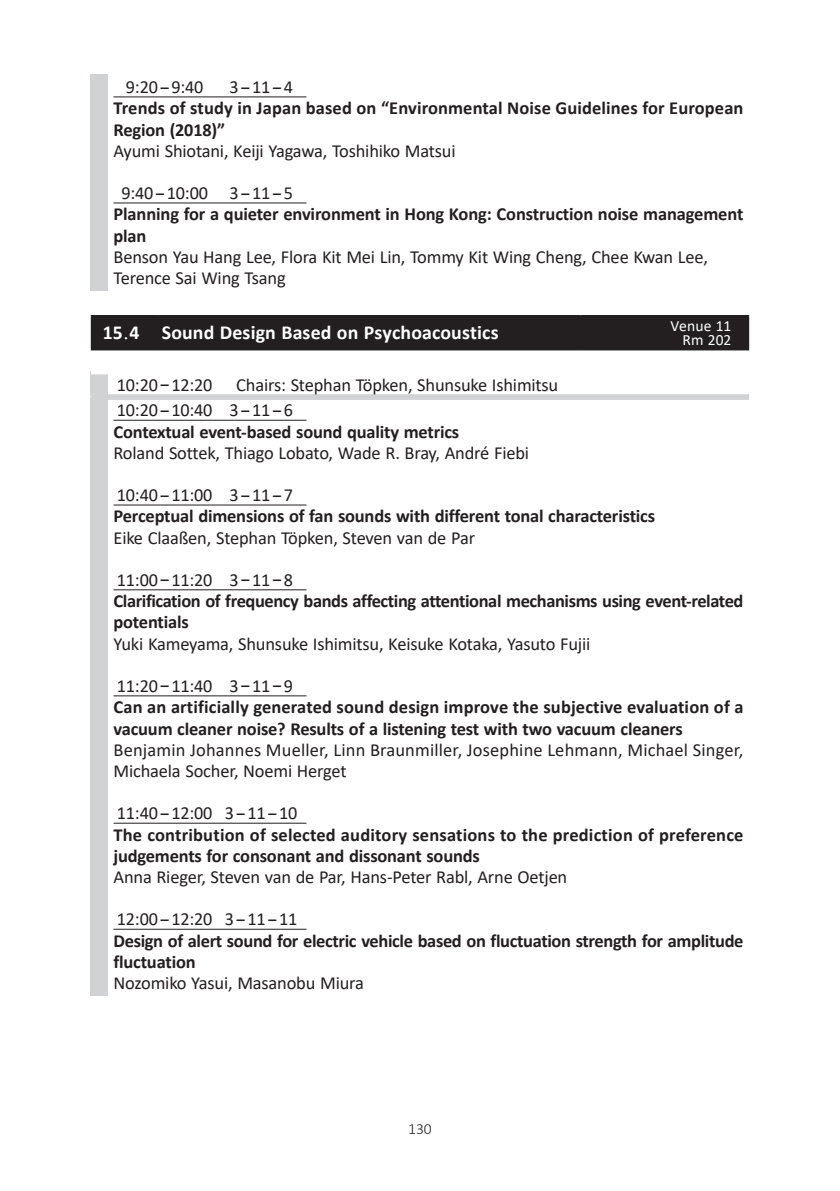
<style>
.page{position:relative;width:840px;height:1191px;background:#fff}
.page>*{position:absolute;margin:0;border:0;box-sizing:border-box;transform-origin:0 0}
.t1{font:700 19.8px "Calibri";letter-spacing:.005em;color:#fff}
.t2{font:700 18.4px/21.2px "Calibri";letter-spacing:-.01em;color:#231f20}
.t3{font:18.4px/21.2px "Calibri";letter-spacing:-.01em;color:#231f20}
.t4{font:700 18.4px/21.2px "Calibri";letter-spacing:.01em;color:#231f20}
.t5{font:18.4px/21.2px "Calibri";letter-spacing:.01em;color:#231f20}
.t6{font:15.6px/14.2px "Calibri";letter-spacing:.005em;color:#fff;text-align:right}
.t7{font:300 15.6px "Calibri";color:#231f20}
.s1{font-weight:400}
.s2{font-family:"Futo Go B101 Pro"}
.s3{font-family:"Ryumin Pro";font-weight:400}
.s4{font-family:"Futo Go B101 Pro";font-weight:700}
</style>
<div class="page">
<div style="left:91px;top:74px;width:17px;height:24px;background:#d1d2d4"></div>
<hr style="left:113px;top:96px;width:193px;height:1px;background:#231f20">
<div style="left:91px;top:96px;width:17px;height:46px;background:#d1d2d4"></div>
<div style="left:91px;top:139px;width:17px;height:45px;background:#d1d2d4"></div>
<div style="left:91px;top:180px;width:17px;height:24px;background:#d1d2d4"></div>
<hr style="left:113px;top:202px;width:193px;height:1px;background:#231f20">
<div style="left:91px;top:202px;width:17px;height:46px;background:#d1d2d4"></div>
<div style="left:91px;top:245px;width:17px;height:45px;background:#d1d2d4"></div>
<div style="left:91px;top:372px;width:17px;height:24px;background:#d1d2d4"></div>
<div style="left:91px;top:353px;width:657px;height:21px;background:#fff"></div>
<div style="left:91px;top:394px;width:657px;height:6px;background:#d1d2d4"></div>
<div style="left:91px;top:397px;width:17px;height:24px;background:#d1d2d4"></div>
<hr style="left:113px;top:420px;width:193px;height:1px;background:#231f20">
<div style="left:91px;top:420px;width:17px;height:24px;background:#d1d2d4"></div>
<div style="left:91px;top:441px;width:17px;height:45px;background:#d1d2d4"></div>
<div style="left:91px;top:482px;width:17px;height:24px;background:#d1d2d4"></div>
<hr style="left:113px;top:504px;width:193px;height:1px;background:#231f20">
<div style="left:91px;top:504px;width:17px;height:24px;background:#d1d2d4"></div>
<div style="left:91px;top:526px;width:17px;height:45px;background:#d1d2d4"></div>
<div style="left:91px;top:567px;width:17px;height:24px;background:#d1d2d4"></div>
<hr style="left:113px;top:589px;width:193px;height:1px;background:#231f20">
<div style="left:91px;top:589px;width:17px;height:45px;background:#d1d2d4"></div>
<div style="left:91px;top:632px;width:17px;height:45px;background:#d1d2d4"></div>
<div style="left:91px;top:673px;width:17px;height:24px;background:#d1d2d4"></div>
<hr style="left:113px;top:695px;width:193px;height:1px;background:#231f20">
<div style="left:91px;top:695px;width:17px;height:45px;background:#d1d2d4"></div>
<div style="left:91px;top:738px;width:17px;height:66px;background:#d1d2d4"></div>
<div style="left:91px;top:800px;width:17px;height:24px;background:#d1d2d4"></div>
<hr style="left:113px;top:822px;width:193px;height:1px;background:#231f20">
<div style="left:91px;top:822px;width:17px;height:46px;background:#d1d2d4"></div>
<div style="left:91px;top:865px;width:17px;height:45px;background:#d1d2d4"></div>
<div style="left:91px;top:906px;width:17px;height:24px;background:#d1d2d4"></div>
<hr style="left:113px;top:928px;width:193px;height:1px;background:#231f20">
<div style="left:91px;top:928px;width:17px;height:46px;background:#d1d2d4"></div>
<div style="left:91px;top:971px;width:17px;height:24px;background:#d1d2d4"></div>
<div style="left:92px;top:316px;width:655px;height:33px;background:#231f20"></div>
<hr style="left:91px;top:315px;width:68px;height:1px;background:#231f20">
<hr style="left:91px;top:316px;width:1px;height:33px;background:#231f20">
<hr style="left:159px;top:315px;width:421px;height:1px;background:#231f20">
<hr style="left:158px;top:316px;width:1px;height:33px;background:#231f20">
<hr style="left:580px;top:315px;width:168px;height:1px;background:#231f20">
<hr style="left:579px;top:316px;width:1px;height:33px;background:#231f20">
<hr style="left:747px;top:316px;width:1px;height:33px;background:#231f20">
<hr style="left:91px;top:349px;width:68px;height:1px;background:#231f20">
<hr style="left:159px;top:349px;width:421px;height:1px;background:#231f20">
<hr style="left:580px;top:349px;width:168px;height:1px;background:#231f20">
<p class="t2" style="left:113px;top:76px;width:631px;text-indent:116px"><span class="s1">3</span><span class="s2">-</span><span class="s1">11</span><span class="s2">-</span><span class="s1">4<br></span>Trends of study in Japan based on “Environmental Noise Guidelines for European<br>Region (2018)”</p>
<p class="t3" style="left:113px;top:140px;width:343px">Ayumi Shiotani, Keiji Yagawa, Toshihiko Matsui</p>
<p class="t2" style="left:113px;top:182px;width:631px;text-indent:8px"><span class="s1">9:40</span><span class="s2">-</span><span class="s1">10:00 3</span><span class="s2">-</span><span class="s1">11</span><span class="s2">-</span><span class="s1">5<br></span>Planning for a quieter environment in Hong Kong: Construction noise management plan</p>
<p class="t3" style="left:113px;top:246px;width:595px">Benson Yau Hang Lee, Flora Kit Mei Lin, Tommy Kit Wing Cheng, Chee Kwan Lee,<br>Terence Sai Wing Tsang</p>
<p class="t1" style="left:103px;top:318px;width:397px">15<span class="s3">.</span>4 Sound Design Based on Psychoacoustics</p>
<p class="t6" style="left:670px;top:318px;width:62px">Venue 11<br>Rm 202</p>
<p class="t3" style="left:117px;top:374px;width:97px">10:20<span class="s4">-</span>12:20</p>
<p class="t3" style="left:126px;top:76px;width:79px">9:20<span class="s4">-</span>9:40</p>
<p class="t3" style="left:117px;top:371px;width:442px;line-height:25.6px;text-indent:119px">Chairs: Stephan Töpken, Shunsuke Ishimitsu<br>10:20<span class="s4">-</span>10:40 3<span class="s4">-</span>11<span class="s4">-</span>6</p>
<p class="t2" style="left:113px;top:421px;width:347px">Contextual event-based sound quality metrics</p>
<p class="t3" style="left:113px;top:442px;width:417px">Roland Sottek, Thiago Lobato, Wade R. Bray, André Fiebi</p>
<p class="t2" style="left:113px;top:484px;width:542px"><span class="s1">10:40</span><span class="s2">-</span><span class="s1">11:00 3</span><span class="s2">-</span><span class="s1">11</span><span class="s2">-</span><span class="s1">7<br></span>Perceptual dimensions of fan sounds with different tonal characteristics</p>
<p class="t3" style="left:113px;top:526px;width:363px">Eike Claaßen, Stephan Töpken, Steven van de Par</p>
<p class="t2" style="left:113px;top:569px;width:631px"><span class="s1">11:00</span><span class="s2">-</span><span class="s1">11:20 3</span><span class="s2">-</span><span class="s1">11</span><span class="s2">-</span><span class="s1">8<br></span>Clarification of frequency bands affecting attentional mechanisms using event-related potentials</p>
<p class="t3" style="left:113px;top:632px;width:478px">Yuki Kameyama, Shunsuke Ishimitsu, Keisuke Kotaka, Yasuto Fujii</p>
<p class="t2" style="left:113px;top:675px;width:631px"><span class="s1">11:20</span><span class="s2">-</span><span class="s1">11:40 3</span><span class="s2">-</span><span class="s1">11</span><span class="s2">-</span><span class="s1">9<br></span>Can an artificially generated sound design improve the subjective evaluation of a vacuum cleaner noise? Results of a listening test with two vacuum cleaners</p>
<p class="t5" style="left:113px;top:738px;width:631px">Benjamin Johannes Mueller, Linn Braunmiller, Josephine Lehmann, Michael Singer,<br>Michaela Socher, Noemi Herget</p>
<p class="t4" style="left:113px;top:802px;width:631px"><span class="s1">11:40</span><span class="s2">-</span><span class="s1">12:00 3</span><span class="s2">-</span><span class="s1">11</span><span class="s2">-</span><span class="s1">10<br></span>The contribution of selected auditory sensations to the prediction of preference judgements for consonant and dissonant sounds</p>
<p class="t3" style="left:113px;top:866px;width:455px">Anna Rieger, Steven van de Par, Hans-Peter Rabl, Arne Oetjen</p>
<p class="t2" style="left:113px;top:908px;width:631px"><span class="s1">12:00</span><span class="s2">-</span><span class="s1">12:20 3</span><span class="s2">-</span><span class="s1">11</span><span class="s2">-</span><span class="s1">11<br></span>Design of alert sound for electric vehicle based on fluctuation strength for amplitude fluctuation</p>
<p class="t3" style="left:113px;top:972px;width:252px">Nozomiko Yasui, Masanobu Miura</p>
<p class="t7" style="left:408px;top:1119px;width:25px">130</p>
</div>
